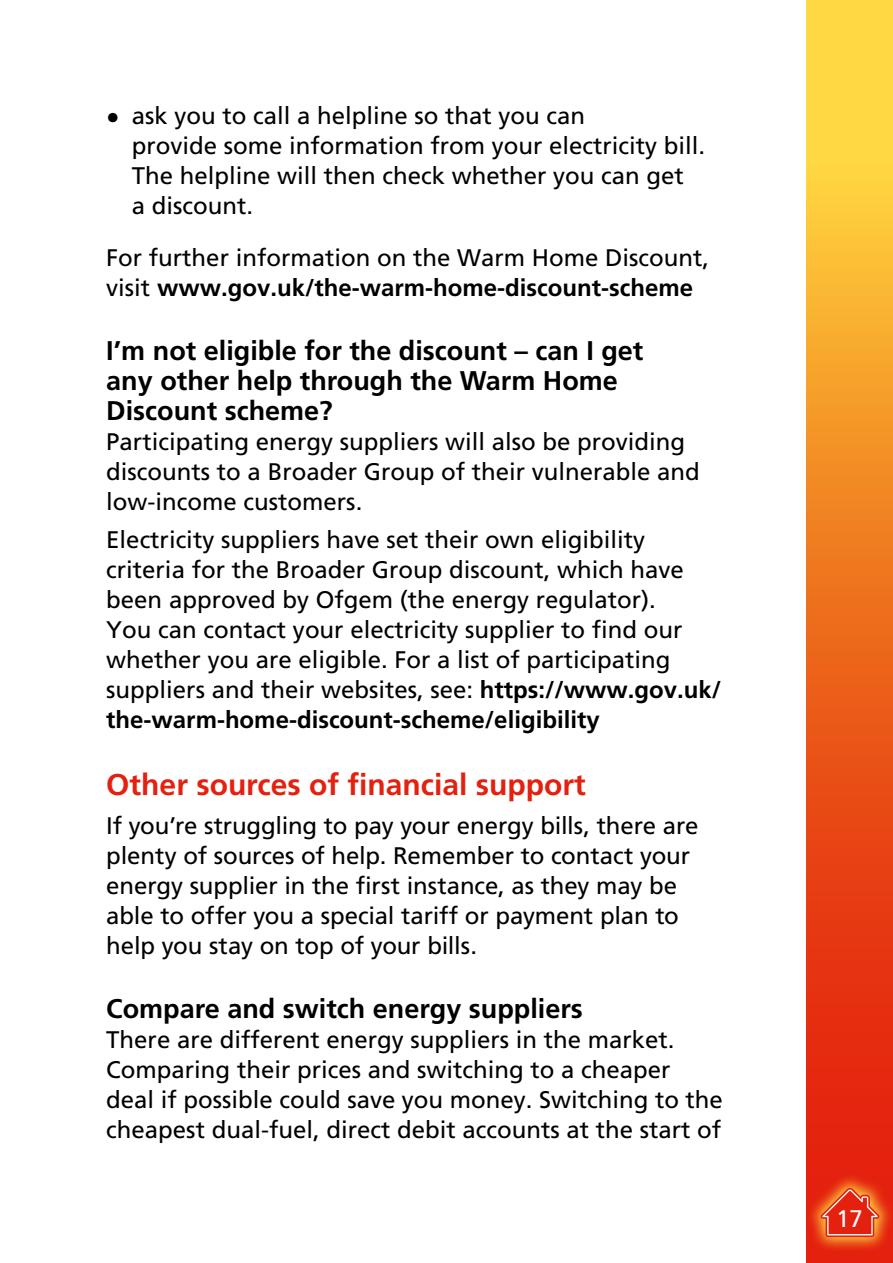
<style>
.page{position:relative;width:893px;height:1263px;background:#fff}
.page>*{position:absolute;margin:0;border:0;box-sizing:border-box;transform-origin:0 0}
.Heading_4__6mm_befor{font:700 30px "Frutiger LT Pro";color:#e4200e}
.Heading_3{font:700 27px/30px "Frutiger LT Pro";color:#000}
.Main{font:24px/30px "Frutiger LT Pro";color:#000}
.t1{font:24px "Frutiger LT Pro";color:#fff}
.s1{font-size:27px}
.s2{font-weight:700}
</style>
<div class="page">
<svg style="left:806px;top:0;width:87px;height:1263px;background:#f07a23"></svg>
<svg style="left:806px;top:1173px;width:87px;height:80px;background:#e63413"></svg>
<svg style="left:820px;top:1188px;width:59px;height:49px;background:#e94b29"></svg>
<p class="Main" style="left:132px;top:101px;width:575px;text-indent:-26px"><span class="s1">•</span> ask you to call a helpline so that you can<br>provide some information from your electricity bill.<br>The helpline will then check whether you can get<br>a discount.</p>
<p class="Main" style="left:106px;top:242px;width:604px">For further information on the Warm Home Discount, visit <span class="s2">www.gov.uk/the-warm-home-discount-scheme</span></p>
<p class="Heading_3" style="left:106px;top:335px;width:539px">I’m not eligible for the discount – can I get any other help through the Warm Home<br>Discount scheme?</p>
<p class="Main" style="left:106px;top:426px;width:595px">Participating energy suppliers will also be providing discounts to a Broader Group of their vulnerable and low-income customers.</p>
<p class="Main" style="left:106px;top:525px;width:616px">Electricity suppliers have set their own eligibility criteria for the Broader Group discount, which have been approved by Ofgem (the energy regulator).<br>You can contact your electricity supplier to find our whether you are eligible. For a list of participating suppliers and their websites, see: <span class="s2">https://www.gov.uk/ the-warm-home-discount-scheme/eligibility</span></p>
<p class="Heading_4__6mm_befor" style="left:106px;top:767px;width:481px">Other sources of financial support</p>
<p class="Main" style="left:106px;top:810px;width:594px">If you’re struggling to pay your energy bills, there are plenty of sources of help. Remember to contact your energy supplier in the first instance, as they may be able to offer you a special tariff or payment plan to help you stay on top of your bills.</p>
<p class="Heading_3" style="left:106px;top:993px;width:478px">Compare and switch energy suppliers</p>
<p class="Main" style="left:106px;top:1024px;width:618px">There are different energy suppliers in the market.<br>Comparing their prices and switching to a cheaper deal if possible could save you money. Switching to the cheapest dual-fuel, direct debit accounts at the start of</p>
<p class="t1" style="left:836px;top:1205px;width:28px">17</p>
</div>
